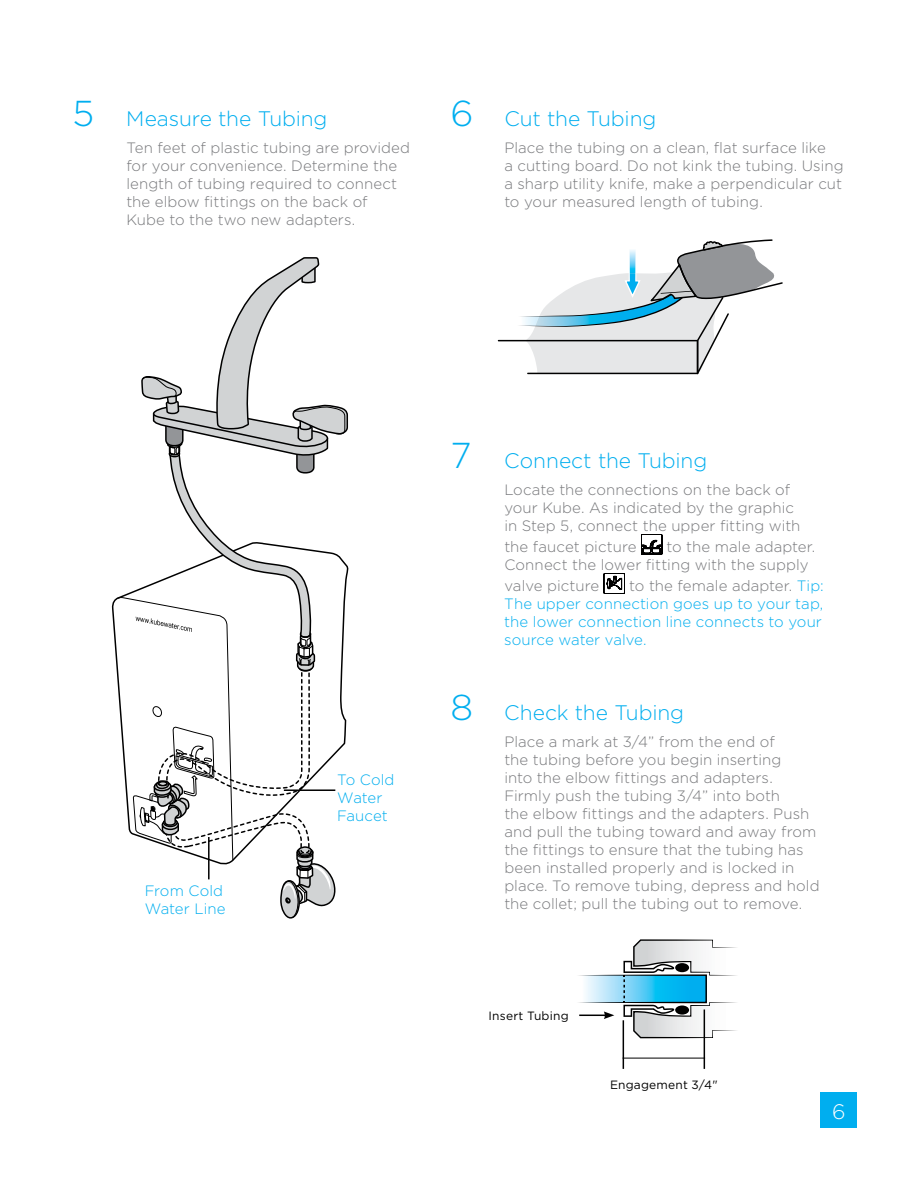
<style>
.page{position:relative;width:918px;height:1188px;background:#fff}
.page>*{position:absolute;margin:0;border:0;box-sizing:border-box;transform-origin:0 0}
.t1{font:300 21px "Gotham";letter-spacing:-.005em;color:#00aeef}
.t2{font:300 21px "Gotham";color:#fff}
.t3{font:300 15px/18px "Gotham";letter-spacing:.005em;color:#77787b}
.t4{font:300 15px/18px "Gotham";letter-spacing:.005em;color:#00aeef}
.t5{font:12px "Gotham";letter-spacing:.015em;color:#000}
.s1{font-size:36px}
.s2{color:#77787b}
</style>
<div class="page">
<div style="left:821px;top:1093px;width:36px;height:35px;background:#00aeef"></div>
<svg style="left:641px;top:534px;width:21px;height:21px"></svg>
<svg style="left:604px;top:573px;width:21px;height:21px"></svg>
<svg style="left:498px;top:239px;width:285px;height:135px"></svg>
<svg style="left:117px;top:257px;width:231px;height:662px"></svg>
<hr style="left:623px;top:1020px;width:1px;height:49px;background:#000">
<hr style="left:704px;top:1010px;width:1px;height:59px;background:#000">
<hr style="left:623px;top:1058px;width:82px;height:1px;background:#000">
<svg style="left:579px;top:939px;width:158px;height:99px"></svg>
<hr style="left:208px;top:837px;width:2px;height:42px;background:#000">
<hr style="left:284px;top:789px;width:51px;height:2px;background:#000">
<h1 class="t1" style="left:72px;top:107px;width:257px"><span class="s1">5</span> Measure the Tubing</h1>
<p class="t3" style="left:126px;top:138px;width:285px">Ten feet of plastic tubing are provided for your convenience. Determine the length of tubing required to connect the elbow fittings on the back of<br>Kube to the two new adapters.</p>
<h1 class="t1" style="left:450px;top:107px;width:208px"><span class="s1">6</span> Cut the Tubing</h1>
<p class="t3" style="left:504px;top:138px;width:341px">Place the tubing on a clean, flat surface like<br>a cutting board. Do not kink the tubing. Using a sharp utility knife, make a perpendicular cut to your measured length of tubing.</p>
<p class="t4" style="left:145px;top:882px;width:82px">From Cold<br>Water Line</p>
<p class="t4" style="left:337px;top:771px;width:59px">To Cold<br>Water<br>Faucet</p>
<h1 class="t1" style="left:450px;top:449px;width:258px"><span class="s1">7</span> Connect the Tubing</h1>
<p class="t3" style="left:504px;top:480px;width:298px">Locate the connections on the back of your Kube. As indicated by the graphic in Step 5, connect the upper fitting with</p>
<p class="t3" style="left:504px;top:537px;width:134px">the faucet picture</p>
<p class="t3" style="left:504px;top:537px;width:313px;text-indent:162px">to the male adapter.<br>Connect the lower fitting with the supply</p>
<p class="t3" style="left:504px;top:576px;width:96px">valve picture</p>
<p class="t4" style="left:504px;top:576px;width:321px;text-indent:125px"><span class="s2">to the female adapter.</span> Tip:<br>The upper connection goes up to your tap, the lower connection line connects to your source water valve.</p>
<h1 class="t1" style="left:450px;top:701px;width:235px"><span class="s1">8</span> Check the Tubing</h1>
<p class="t3" style="left:504px;top:732px;width:317px">Place a mark at 3/4” from the end of<br>the tubing before you begin inserting<br>into the elbow fittings and adapters.<br>Firmly push the tubing 3/4” into both<br>the elbow fittings and the adapters. Push and pull the tubing toward and away from the fittings to ensure that the tubing has been installed properly and is locked in place. To remove tubing, depress and hold the collet; pull the tubing out to remove.</p>
<p class="t5" style="left:489px;top:1009px;width:82px">Insert Tubing</p>
<p class="t5" style="left:610px;top:1078px;width:109px">Engagement 3/4"</p>
<h1 class="t2" style="left:832px;top:1100px;width:15px">6</h1>
</div>
